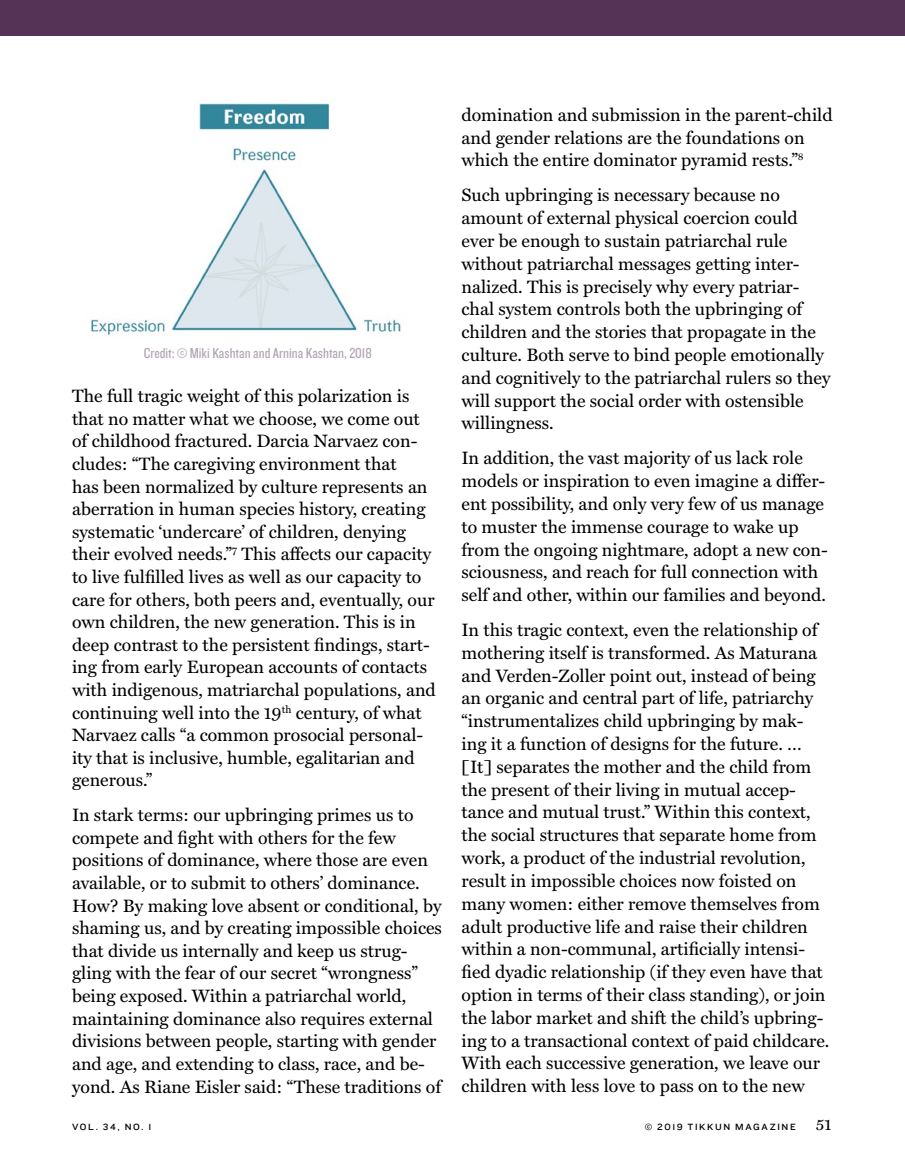
<style>
.page{position:relative;width:905px;height:1175px;background:#fff}
.page>*{position:absolute;margin:0;border:0;box-sizing:border-box;transform-origin:0 0}
.t1{font:18px/22.8px "Miller Text";color:#000}
.t2{font:15px "Knockout HTF29 Junior Liteweight";color:#b4a5b5}
.t3{font:9.3px "Knockout HTF32 Junior Cruiserwt";letter-spacing:.175em;color:#000}
.s1{font-family:"Miller Text";font-size:16.5px}
</style>
<div class="page">
<div style="left:0;top:0;width:904px;height:36px;background:#543356"></div>
<img style="left:91px;top:103px;width:310px;height:233px">
<p class="t2" style="left:144px;top:345px;width:229px">Credit: © Miki Kashtan and Arnina Kashtan, 2018</p>
<p class="t1" style="left:72px;top:384px;width:365px">The full tragic weight of this polarization is that no matter what we choose, we come out of childhood fractured. Darcia Narvaez con&shy;cludes: “The caregiving environment that<br>has been normalized by culture represents an aberration in human species history, creating systematic ‘undercare’ of children, denying their evolved needs.”<sup>7</sup> This affects our capacity to live fulfilled lives as well as our capacity to care for others, both peers and, eventually, our own children, the new generation. This is in deep contrast to the persistent findings, start&shy;ing from early European accounts of contacts with indigenous, matriarchal populations, and continuing well into the 19<sup>th</sup> century, of what Narvaez calls “a common prosocial personal&shy;ity that is inclusive, humble, egalitarian and generous.”</p>
<p class="t1" style="left:72px;top:803px;width:371px">In stark terms: our upbringing primes us to compete and fight with others for the few positions of dominance, where those are even available, or to submit to others’ dominance.<br>How? By making love absent or conditional, by shaming us, and by creating impossible choices that divide us internally and keep us strug&shy;gling with the fear of our secret “wrongness” being exposed. Within a patriarchal world, maintaining dominance also requires external divisions between people, starting with gender and age, and extending to class, race, and be&shy;yond. As Riane Eisler said: “These traditions of</p>
<p class="t1" style="left:461px;top:103px;width:372px">domination and submission in the parent-child and gender relations are the foundations on which the entire dominator pyramid rests.”<sup>8</sup></p>
<p class="t1" style="left:461px;top:184px;width:370px">Such upbringing is necessary because no amount of external physical coercion could ever be enough to sustain patriarchal rule without patriarchal messages getting inter&shy;nalized. This is precisely why every patriar&shy;chal system controls both the upbringing of children and the stories that propagate in the culture. Both serve to bind people emotionally and cognitively to the patriarchal rulers so they will support the social order with ostensible willingness.</p>
<p class="t1" style="left:461px;top:446px;width:368px">In addition, the vast majority of us lack role models or inspiration to even imagine a differ&shy;ent possibility, and only very few of us manage to muster the immense courage to wake up from the ongoing nightmare, adopt a new con&shy;sciousness, and reach for full connection with self and other, within our families and beyond.</p>
<p class="t1" style="left:461px;top:618px;width:369px">In this tragic context, even the relationship of mothering itself is transformed. As Maturana and Verden-Zoller point out, instead of being an organic and central part of life, patriarchy “instrumentalizes child upbringing by mak&shy;ing it a function of designs for the future. … [It] separates the mother and the child from the present of their living in mutual accep&shy;tance and mutual trust.” Within this context, the social structures that separate home from work, a product of the industrial revolution, result in impossible choices now foisted on many women: either remove themselves from adult productive life and raise their children within a non-communal, artificially intensi&shy;fied dyadic relationship (if they even have that option in terms of their class standing), or join the labor market and shift the child’s upbring&shy;ing to a transactional context of paid childcare.<br>With each successive generation, we leave our children with less love to pass on to the new</p>
<p class="t3" style="left:72px;top:1121px;width:81px">VOL. 34, NO. 1</p>
<p class="t3" style="left:645px;top:1121px;width:188px">© 2019 TIKKUN MAGAZINE <span class="s1">51</span></p>
</div>
